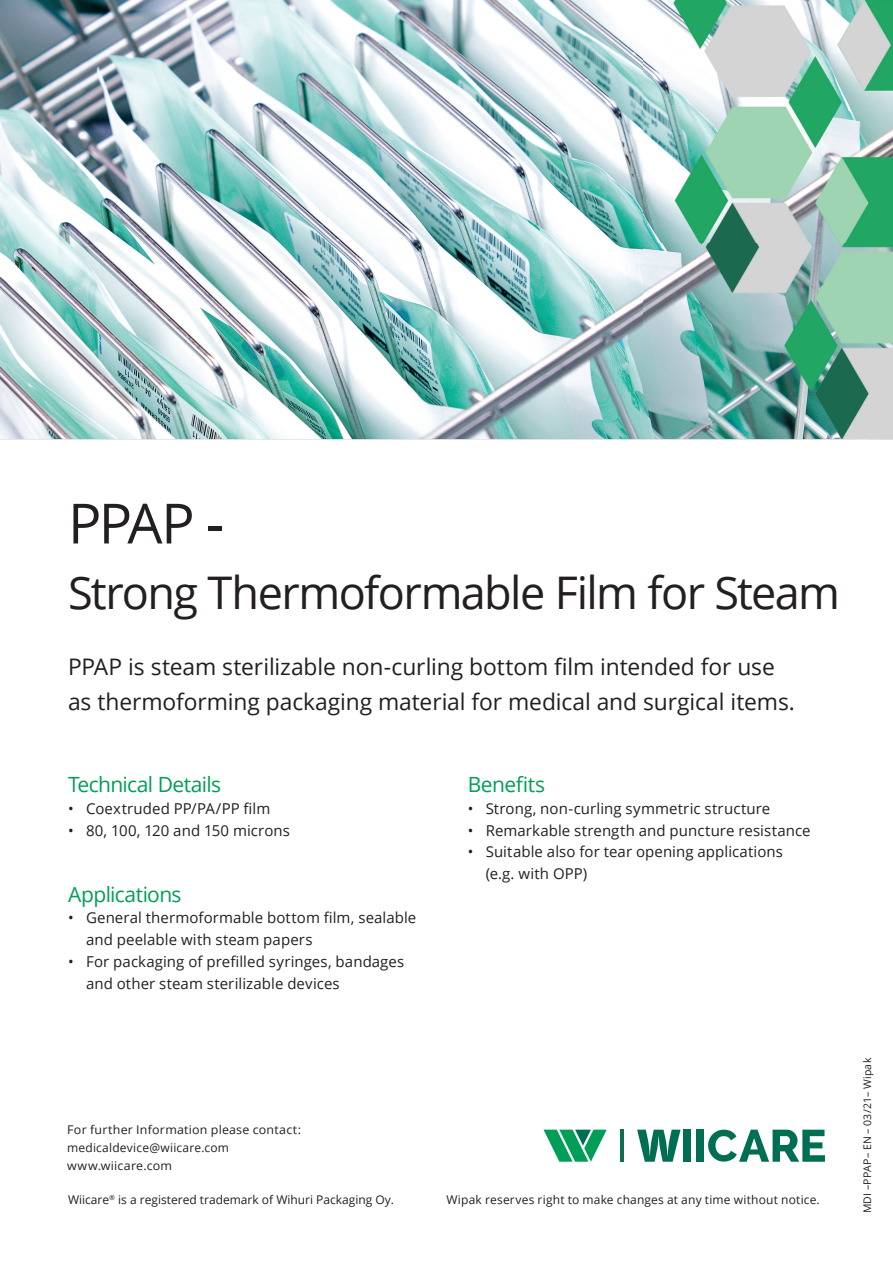
<style>
.page{position:relative;width:893px;height:1263px;background:#fff}
.page>*{position:absolute;margin:0;border:0;box-sizing:border-box;transform-origin:0 0}
.t1{font:55.5px "Open Sans";color:#231f20}
.t2{font:45px "Open Sans";letter-spacing:-.035em;color:#231f20}
.t3{font:22.8px/34.2px "Open Sans";letter-spacing:-.005em;color:#231f20}
.t4{font:21px "Open Sans";letter-spacing:-.03em;color:#009e57}
.t5{font:15px/21.8px "Open Sans";letter-spacing:.005em;color:#231f20}
.t6{font:12px "Open Sans";letter-spacing:.015em;color:#231f20}
.t7{font:12px/18px "Open Sans";letter-spacing:.015em;color:#231f20;scale:1.04 1}
.t8{font:10.5px "Open Sans";letter-spacing:.02em;color:#231f20}
</style>
<div class="page">
<img style="left:0;top:0;width:644px;height:439px">
<svg style="left:543px;top:1129px;width:64px;height:33px"></svg>
<hr style="left:620px;top:1129px;width:3px;height:33px;background:#0c6f53">
<svg style="left:637px;top:1130px;width:43px;height:32px"></svg>
<div style="left:684px;top:1130px;width:7px;height:32px;background:#006e53"></div>
<div style="left:697px;top:1130px;width:7px;height:32px;background:#006e53"></div>
<svg style="left:708px;top:1130px;width:117px;height:32px"></svg>
<img style="left:644px;top:0;width:249px;height:439px">
<h1 class="t1" style="left:68px;top:485px;width:158px">PPAP -</h1>
<h2 class="t2" style="left:68px;top:562px;width:773px">Strong Thermoformable Film for Steam</h2>
<h3 class="t3" style="left:68px;top:649px;width:728px">PPAP is steam sterilizable non-curling bottom film intended for use as thermoforming packaging material for medical and surgical items.</h3>
<h3 class="t4" style="left:68px;top:770px;width:155px">Technical Details</h3>
<p class="t5" style="left:68px;top:797px;width:204px">• Coextruded PP/PA/PP film</p>
<p class="t5" style="left:68px;top:819px;width:223px">• 80, 100, 120 and 150 microns</p>
<h3 class="t4" style="left:68px;top:880px;width:115px">Applications</h3>
<p class="t5" style="left:86px;top:907px;width:332px;text-indent:-18px">• General thermoformable bottom film, sealable and peelable with steam papers</p>
<p class="t5" style="left:86px;top:950px;width:320px;text-indent:-18px">• For packaging of prefilled syringes, bandages and other steam sterilizable devices</p>
<h3 class="t4" style="left:468px;top:770px;width:79px">Benefits</h3>
<p class="t5" style="left:468px;top:797px;width:304px">• Strong, non-curling symmetric structure</p>
<p class="t5" style="left:468px;top:819px;width:344px">• Remarkable strength and puncture resistance</p>
<p class="t5" style="left:486px;top:841px;width:299px;text-indent:-18px">• Suitable also for tear opening applications (e.g. with OPP)</p>
<p class="t7" style="left:67px;top:1120px;width:226px">For further Information please contact: medicaldevice@wiicare.com www.wiicare.com</p>
<p class="t6" style="left:68px;top:1191px;width:328px">Wiicare<sup>®</sup> is a registered trademark of Wihuri Packaging Oy.</p>
<p class="t6" style="left:446px;top:1191px;width:375px">Wipak reserves right to make changes at any time without notice.</p>
<p class="t8" style="left:860px;top:1213px;width:157px;rotate:-90deg">MDI –PPAP– EN – 03/21– Wipak</p>
</div>
